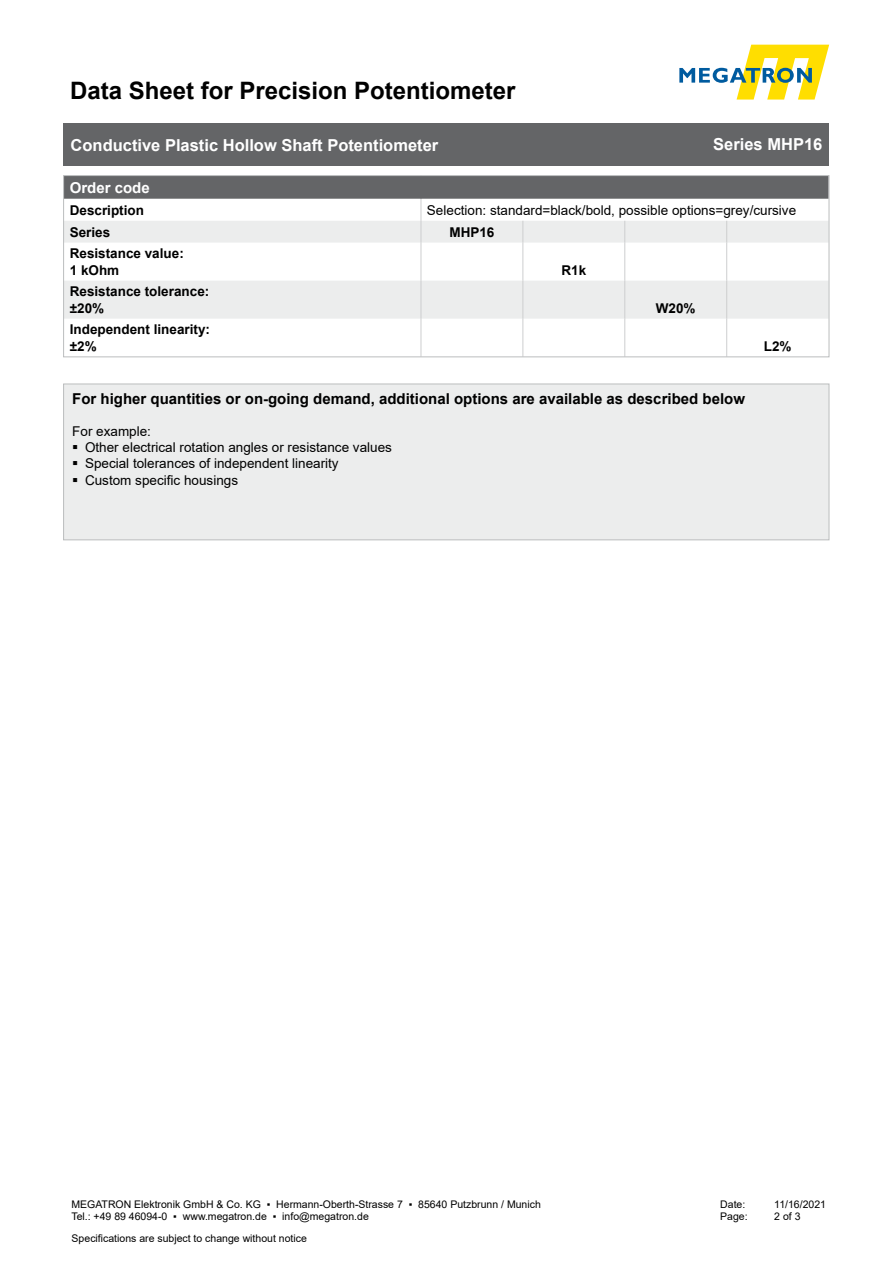
<style>
.page{position:relative;width:893px;height:1263px;background:#fff}
.page>*{position:absolute;margin:0;border:0;box-sizing:border-box;transform-origin:0 0}
.t1{font:700 24px "Arial";color:#000}
.t2{font:700 16.5px "Arial";color:#fff}
.t3{font:700 15px "Arial";color:#000}
.t4{font:700 15px "Arial";color:#fff}
.t5{font:13.5px "Arial";color:#000}
.t6{font:700 13.5px "Arial";color:#000}
.t7{font:10.5px/12.6px "Arial";color:#000}
</style>
<div class="page">
<svg style="left:679px;top:45px;width:150px;height:55px"></svg>
<div style="left:64px;top:123px;width:765px;height:43px;background:#646567"></div>
<svg style="left:65px;top:243px;width:762px;height:76px;fill:#f2f3f3"></svg>
<svg style="left:65px;top:177px;width:762px;height:66px"></svg>
<hr style="left:421px;top:243px;width:1px;height:38px;background:#cdcecf">
<hr style="left:523px;top:243px;width:1px;height:38px;background:#cdcecf">
<hr style="left:625px;top:243px;width:1px;height:38px;background:#cdcecf">
<hr style="left:726px;top:243px;width:1px;height:38px;background:#cdcecf">
<hr style="left:421px;top:281px;width:1px;height:38px;background:#cdcecf">
<hr style="left:523px;top:281px;width:1px;height:38px;background:#cdcecf">
<hr style="left:625px;top:281px;width:1px;height:38px;background:#cdcecf">
<hr style="left:726px;top:281px;width:1px;height:38px;background:#cdcecf">
<hr style="left:421px;top:319px;width:1px;height:38px;background:#cdcecf">
<hr style="left:523px;top:319px;width:1px;height:38px;background:#cdcecf">
<hr style="left:625px;top:319px;width:1px;height:38px;background:#cdcecf">
<hr style="left:726px;top:319px;width:1px;height:38px;background:#cdcecf">
<div style="left:63px;top:175px;width:766px;height:182px;border:1px solid #bbbdbe"></div>
<div style="left:64px;top:384px;width:765px;height:156px;background:#eceded"></div>
<div style="left:63px;top:384px;width:766px;height:156px;border:1px solid #bbbdbe"></div>
<h1 class="t1" style="left:70px;top:73px;width:447px">Data Sheet for Precision Potentiometer</h1>
<h2 class="t2" style="left:71px;top:133px;width:369px">Conductive Plastic Hollow Shaft Potentiometer</h2>
<h2 class="t2" style="left:713px;top:133px;width:111px">Series MHP16</h2>
<p class="t4" style="left:70px;top:177px;width:82px">Order code</p>
<p class="t6" style="left:70px;top:200px;width:76px">Description</p>
<p class="t5" style="left:427px;top:200px;width:371px">Selection: standard=black/bold, possible options=grey/cursive</p>
<p class="t6" style="left:70px;top:222px;width:42px">Series</p>
<p class="t6" style="left:449px;top:222px;width:47px">MHP16</p>
<p class="t6" style="left:70px;top:244px;width:116px">Resistance value:</p>
<p class="t6" style="left:70px;top:260px;width:51px">1 kOhm</p>
<p class="t6" style="left:561px;top:260px;width:26px">R1k</p>
<p class="t6" style="left:70px;top:282px;width:141px">Resistance tolerance:</p>
<p class="t6" style="left:70px;top:298px;width:36px">±20%</p>
<p class="t6" style="left:656px;top:298px;width:41px">W20%</p>
<p class="t6" style="left:70px;top:320px;width:142px">Independent linearity:</p>
<p class="t6" style="left:70px;top:336px;width:28px">±2%</p>
<p class="t6" style="left:764px;top:336px;width:29px">L2%</p>
<p class="t3" style="left:72px;top:388px;width:674px">For higher quantities or on-going demand, additional options are available as described below</p>
<p class="t5" style="left:72px;top:422px;width:80px">For example:</p>
<p class="t5" style="left:85px;top:438px;width:308px">Other electrical rotation angles or resistance values</p>
<p class="t5" style="left:85px;top:454px;width:255px">Special tolerances of independent linearity</p>
<p class="t5" style="left:85px;top:471px;width:155px">Custom specific housings</p>
<p class="t7" style="left:71px;top:1198px;width:471px">MEGATRON Elektronik GmbH &amp; Co. KG ▪ Hermann-Oberth-Strasse 7 ▪ 85640 Putzbrunn / Munich<br>Tel.: +49 89 46094-0 ▪ www.megatron.de ▪ info@megatron.de</p>
<p class="t7" style="left:720px;top:1198px;width:27px">Date:</p>
<p class="t7" style="left:774px;top:1198px;width:53px">11/16/2021</p>
<p class="t7" style="left:720px;top:1210px;width:29px">Page:</p>
<p class="t7" style="left:774px;top:1210px;width:28px">2 of 3</p>
<p class="t7" style="left:72px;top:1232px;width:237px">Specifications are subject to change without notice</p>
</div>
